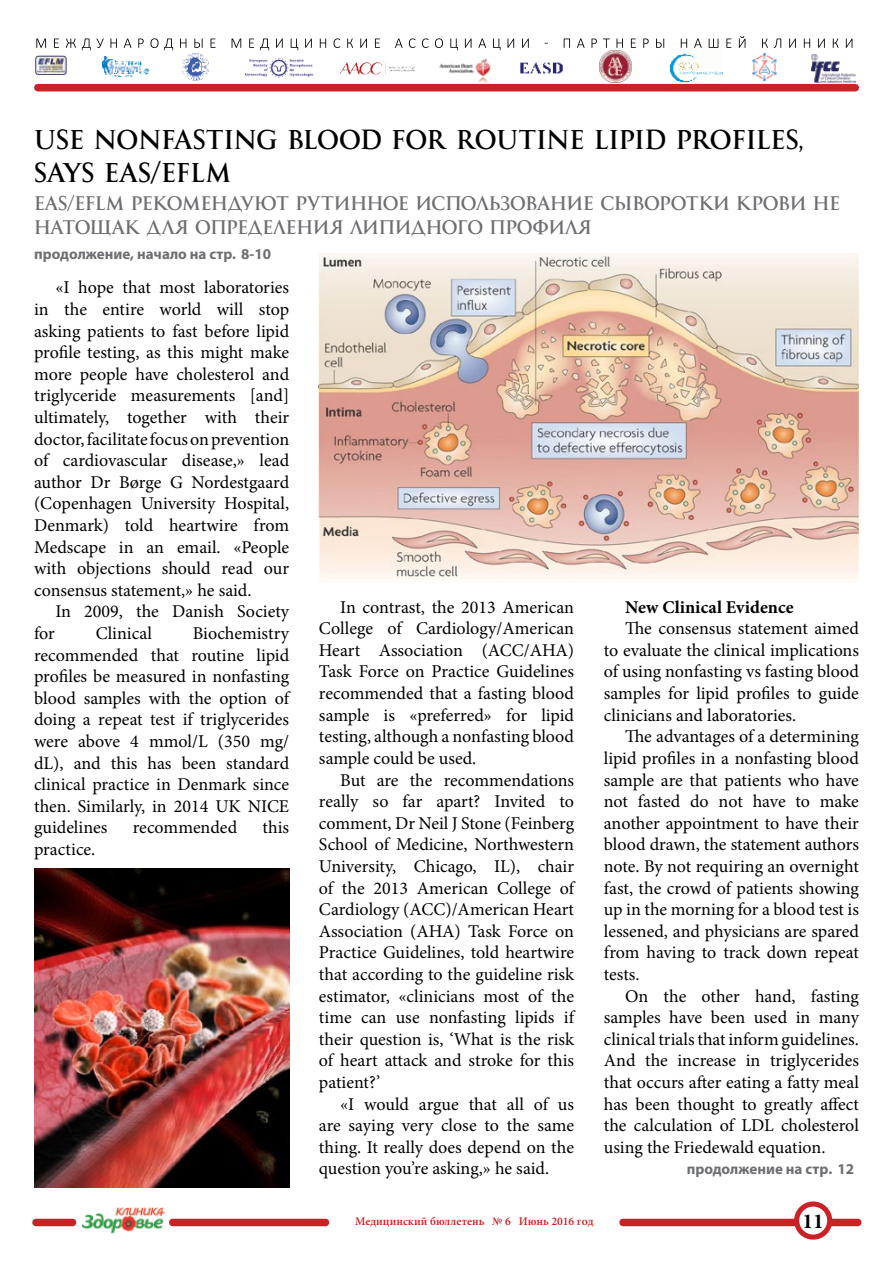
<style>
.page{position:relative;width:893px;height:1263px;background:#fff}
.page>*{position:absolute;margin:0;border:0;box-sizing:border-box;transform-origin:0 0}
.t1{font:700 27px/32.4px "Goudy Trajan";color:#000}
.t2{font:700 21.15px "Minion Pro";color:#000}
.t3{font:700 19.5px/23.4px "Goudy Trajan";letter-spacing:-.01em;color:#6d6e71}
.t4{font:18px/21.6px "Minion Pro";color:#000;text-align:justify}
.t5{font:700 18px "Minion Pro";letter-spacing:.005em;color:#000}
.t6{font:700 15px "Myriad Pro";color:#6d6e71}
.t7{font:600 11.7px "Minion Pro";color:#cc2027}
</style>
<div class="page">
<div style="left:32px;top:1219px;width:44px;height:7px;background:#cc2027;border-radius:4px"></div>
<div style="left:169px;top:1219px;width:160px;height:7px;background:#cc2027;border-radius:4px"></div>
<div style="left:619px;top:1219px;width:242px;height:7px;background:#cc2027;border-radius:4px"></div>
<img style="left:82px;top:1208px;width:82px;height:25px">
<div style="left:794px;top:1201px;width:38px;height:38px;background:#cc2027;border-radius:50%"></div>
<div style="left:799px;top:1206px;width:28px;height:28px;background:#fff;border-radius:50%"></div>
<img style="left:246px;top:58px;width:66px;height:20px">
<img style="left:339px;top:62px;width:76px;height:13px">
<img style="left:599px;top:50px;width:32px;height:32px">
<img style="left:434px;top:45px;width:62px;height:39px">
<img style="left:182px;top:53px;width:27px;height:27px">
<img style="left:102px;top:56px;width:47px;height:21px">
<img style="left:811px;top:55px;width:45px;height:28px">
<img style="left:520px;top:62px;width:43px;height:12px">
<img style="left:34px;top:55px;width:33px;height:20px">
<img style="left:671px;top:42px;width:51px;height:50px">
<img style="left:752px;top:52px;width:25px;height:29px">
<svg style="left:36px;top:39px;width:10px;height:9px"></svg>
<svg style="left:54px;top:39px;width:5px;height:9px"></svg>
<svg style="left:66px;top:39px;width:10px;height:9px"></svg>
<svg style="left:82px;top:39px;width:22px;height:11px"></svg>
<svg style="left:110px;top:39px;width:7px;height:9px"></svg>
<svg style="left:124px;top:39px;width:7px;height:9px"></svg>
<svg style="left:138px;top:39px;width:6px;height:9px"></svg>
<svg style="left:150px;top:38px;width:23px;height:12px"></svg>
<svg style="left:180px;top:39px;width:6px;height:9px"></svg>
<svg style="left:194px;top:39px;width:9px;height:9px"></svg>
<svg style="left:211px;top:39px;width:5px;height:9px"></svg>
<svg style="left:232px;top:39px;width:9px;height:9px"></svg>
<svg style="left:249px;top:39px;width:5px;height:9px"></svg>
<svg style="left:260px;top:39px;width:9px;height:11px"></svg>
<svg style="left:276px;top:39px;width:7px;height:9px"></svg>
<svg style="left:291px;top:39px;width:7px;height:11px"></svg>
<svg style="left:305px;top:39px;width:7px;height:9px"></svg>
<svg style="left:320px;top:39px;width:6px;height:9px"></svg>
<svg style="left:334px;top:38px;width:6px;height:10px"></svg>
<svg style="left:347px;top:39px;width:6px;height:9px"></svg>
<svg style="left:360px;top:39px;width:7px;height:9px"></svg>
<svg style="left:375px;top:39px;width:5px;height:9px"></svg>
<svg style="left:395px;top:39px;width:8px;height:9px"></svg>
<svg style="left:409px;top:38px;width:6px;height:10px"></svg>
<svg style="left:422px;top:38px;width:7px;height:10px"></svg>
<svg style="left:435px;top:38px;width:8px;height:10px"></svg>
<svg style="left:450px;top:39px;width:8px;height:11px"></svg>
<svg style="left:465px;top:39px;width:6px;height:9px"></svg>
<svg style="left:478px;top:39px;width:8px;height:9px"></svg>
<svg style="left:493px;top:39px;width:8px;height:11px"></svg>
<svg style="left:508px;top:39px;width:6px;height:9px"></svg>
<svg style="left:522px;top:39px;width:7px;height:9px"></svg>
<svg style="left:564px;top:39px;width:6px;height:9px"></svg>
<svg style="left:577px;top:39px;width:8px;height:9px"></svg>
<svg style="left:591px;top:39px;width:6px;height:9px"></svg>
<svg style="left:603px;top:39px;width:7px;height:9px"></svg>
<svg style="left:616px;top:39px;width:7px;height:9px"></svg>
<svg style="left:631px;top:39px;width:5px;height:9px"></svg>
<svg style="left:643px;top:39px;width:6px;height:9px"></svg>
<svg style="left:656px;top:39px;width:8px;height:9px"></svg>
<svg style="left:681px;top:39px;width:6px;height:9px"></svg>
<svg style="left:694px;top:39px;width:8px;height:9px"></svg>
<svg style="left:709px;top:39px;width:9px;height:9px"></svg>
<svg style="left:726px;top:39px;width:5px;height:9px"></svg>
<svg style="left:739px;top:36px;width:6px;height:12px"></svg>
<svg style="left:762px;top:39px;width:6px;height:9px"></svg>
<svg style="left:774px;top:39px;width:7px;height:9px"></svg>
<svg style="left:789px;top:39px;width:7px;height:9px"></svg>
<svg style="left:804px;top:39px;width:6px;height:9px"></svg>
<svg style="left:818px;top:39px;width:7px;height:9px"></svg>
<svg style="left:833px;top:39px;width:5px;height:9px"></svg>
<svg style="left:846px;top:39px;width:6px;height:9px"></svg>
<div style="left:34px;top:84px;width:825px;height:7px;background:#cb2128;border-radius:4px"></div>
<img style="left:319px;top:253px;width:540px;height:327px">
<img style="left:34px;top:869px;width:255px;height:318px">
<h1 class="t1" style="left:34px;top:124px;width:771px">USE NONFASTING BLOOD FOR ROUTINE LIPID PROFILES,<br>SAYS EAS/EFLM</h1>
<p class="t3" style="left:34px;top:192px;width:808px">EAS/EFLM РЕКОМЕНДУЮТ РУТИННОЕ ИСПОЛЬЗОВАНИЕ СЫВОРОТКИ КРОВИ НЕ<br>НАТОЩАК ДЛЯ ОПРЕДЕЛЕНИЯ ЛИПИДНОГО ПРОФИЛЯ</p>
<p class="t6" style="left:34px;top:244px;width:238px">продолжение, начало на стр. 8-10</p>
<p class="t4" style="left:34px;top:277px;width:257px;text-indent:21px">«I hope that most laboratories in the entire world will stop asking patients to fast before lipid profile testing, as this might make more people have cholesterol and triglyceride measurements [and] ultimately, together with their doctor, facilitate focus on prevention of cardiovascular disease,» lead author Dr Børge G Nordestgaard (Copenhagen University Hospital, Denmark) told heartwire from Medscape in an email. «People with objections should read our consensus statement,» he said.</p>
<p class="t4" style="left:55px;top:601px;width:235px">In 2009, the Danish Society</p>
<p class="t4" style="left:34px;top:623px;width:22px">for</p>
<p class="t4" style="left:96px;top:623px;width:58px">Clinical</p>
<p class="t4" style="left:34px;top:623px;width:257px;text-indent:159px">Biochemistry recommended that routine lipid profiles be measured in nonfasting blood samples with the option of doing a repeat test if triglycerides were above 4 mmol/L (350 mg/ dL), and this has been standard clinical practice in Denmark since then. Similarly, in 2014 UK NICE guidelines</p>
<p class="t4" style="left:133px;top:817px;width:106px">recommended</p>
<p class="t4" style="left:263px;top:817px;width:28px">this</p>
<p class="t4" style="left:34px;top:839px;width:63px">practice.</p>
<p class="t4" style="left:319px;top:596px;width:257px;text-indent:21px">In contrast, the 2013 American College of Cardiology/American Heart Association (ACC/AHA)<br>Task Force on Practice Guidelines recommended that a fasting blood sample is «preferred» for lipid testing, although a nonfasting blood sample could be used.</p>
<p class="t4" style="left:319px;top:769px;width:257px;text-indent:21px">But are the recommendations really so far apart? Invited to comment, Dr Neil J Stone (Feinberg School of Medicine, Northwestern University, Chicago, IL), chair of the 2013 American College of Cardiology (ACC)/American Heart Association (AHA) Task Force on Practice Guidelines, told heartwire that according to the guideline risk estimator, «clinicians most of the time can use nonfasting lipids if their question is, ‘What is the risk of heart attack and stroke for this patient?’</p>
<p class="t4" style="left:319px;top:1093px;width:257px;text-indent:21px">«I would argue that all of us are saying very close to the same thing. It really does depend on the question you’re asking,» he said.</p>
<p class="t5" style="left:625px;top:594px;width:170px">New Clinical Evidence</p>
<p class="t4" style="left:604px;top:618px;width:257px;text-indent:21px">The consensus statement aimed to evaluate the clinical implications of using nonfasting vs fasting blood samples for lipid profiles to guide clinicians and laboratories.</p>
<p class="t4" style="left:604px;top:726px;width:257px;text-indent:21px">The advantages of a determining lipid profiles in a nonfasting blood sample are that patients who have not fasted do not have to make another appointment to have their blood drawn, the statement authors note. By not requiring an overnight fast, the crowd of patients showing up in the morning for a blood test is lessened, and physicians are spared from having to track down repeat tests.</p>
<p class="t4" style="left:604px;top:985px;width:257px;text-indent:21px">On the other hand, fasting samples have been used in many clinical trials that inform guidelines.<br>And the increase in triglycerides that occurs after eating a fatty meal has been thought to greatly affect the calculation of LDL cholesterol using the Friedewald equation.</p>
<p class="t6" style="left:687px;top:1159px;width:169px">продолжение на стр. 12</p>
<p class="t7" style="left:355px;top:1213px;width:240px">Медицинский бюллетень № 6 Июнь 2016 год</p>
<p class="t2" style="left:803px;top:1206px;width:23px">11</p>
</div>
